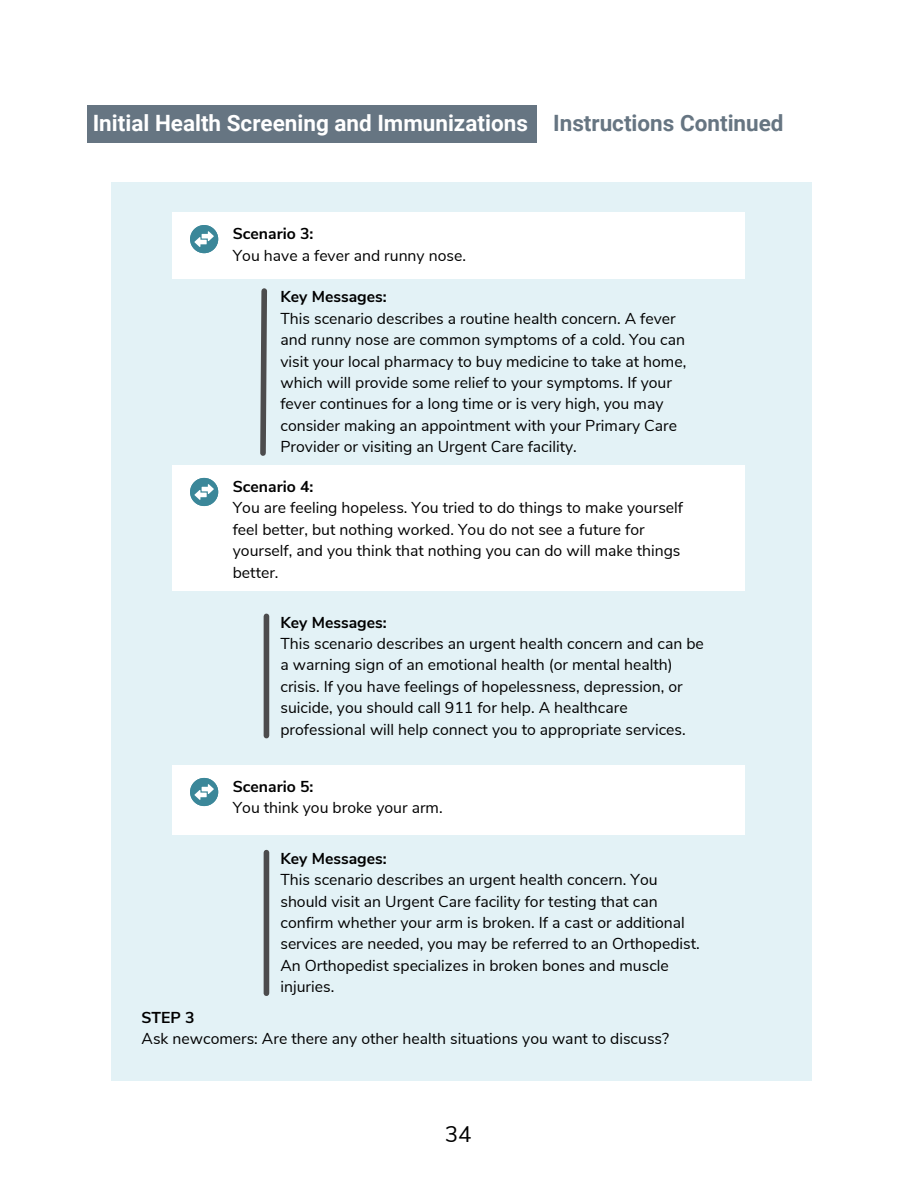
<style>
.page{position:relative;width:918px;height:1188px;background:#fff}
.page>*{position:absolute;margin:0;border:0;box-sizing:border-box;transform-origin:0 0}
.t1{font:700 22.5px "Roboto";color:#fff}
.t2{font:700 22.5px "Roboto";color:#667582}
.t3{font:22.5px "Nunito Sans";color:#000}
.t4{font:15.75px/21.3px "Nunito Sans";color:#000}
.t5{font:700 15.75px "Nunito Sans";color:#000}
</style>
<div class="page">
<div style="left:111px;top:182px;width:701px;height:899px;background:#e3f2f6"></div>
<div style="left:172px;top:212px;width:573px;height:66px;background:#fff"></div>
<svg style="left:260px;top:288px;width:7px;height:168px"></svg>
<div style="left:172px;top:465px;width:573px;height:126px;background:#fff"></div>
<div style="left:264px;top:616px;width:5px;height:120px;background:#4c4c4d"></div>
<div style="left:172px;top:765px;width:573px;height:70px;background:#fff"></div>
<div style="left:264px;top:853px;width:5px;height:140px;background:#4c4c4d"></div>
<svg style="left:190px;top:225px;width:28px;height:28px"></svg>
<svg style="left:190px;top:478px;width:28px;height:28px"></svg>
<svg style="left:190px;top:778px;width:28px;height:28px"></svg>
<div style="left:87px;top:105px;width:450px;height:37px;background:#667582"></div>
<h1 class="t1" style="left:93px;top:110px;width:437px">Initial Health Screening and Immunizations</h1>
<h1 class="t2" style="left:553px;top:110px;width:232px">Instructions Continued</h1>
<p class="t5" style="left:233px;top:223px;width:82px">Scenario 3:</p>
<p class="t4" style="left:233px;top:245px;width:235px">You have a fever and runny nose.</p>
<p class="t5" style="left:280px;top:287px;width:108px">Key Messages:</p>
<p class="t4" style="left:280px;top:308px;width:407px">This scenario describes a routine health concern. A fever and runny nose are common symptoms of a cold. You can visit your local pharmacy to buy medicine to take at home, which will provide some relief to your symptoms. If your fever continues for a long time or is very high, you may consider making an appointment with your Primary Care Provider or visiting an Urgent Care facility.</p>
<p class="t5" style="left:233px;top:476px;width:82px">Scenario 4:</p>
<p class="t4" style="left:233px;top:498px;width:452px">You are feeling hopeless. You tried to do things to make yourself feel better, but nothing worked. You do not see a future for yourself, and you think that nothing you can do will make things better.</p>
<p class="t5" style="left:280px;top:612px;width:108px">Key Messages:</p>
<p class="t4" style="left:280px;top:633px;width:425px">This scenario describes an urgent health concern and can be a warning sign of an emotional health (or mental health) crisis. If you have feelings of hopelessness, depression, or suicide, you should call 911 for help. A healthcare professional will help connect you to appropriate services.</p>
<p class="t5" style="left:233px;top:776px;width:82px">Scenario 5:</p>
<p class="t4" style="left:233px;top:798px;width:211px">You think you broke your arm.</p>
<p class="t5" style="left:280px;top:848px;width:108px">Key Messages:</p>
<p class="t4" style="left:280px;top:870px;width:421px">This scenario describes an urgent health concern. You should visit an Urgent Care facility for testing that can confirm whether your arm is broken. If a cast or additional services are needed, you may be referred to an Orthopedist.<br>An Orthopedist specializes in broken bones and muscle injuries.</p>
<p class="t5" style="left:142px;top:1007px;width:55px">STEP 3</p>
<p class="t4" style="left:142px;top:1028px;width:529px">Ask newcomers: Are there any other health situations you want to discuss?</p>
<h1 class="t3" style="left:445px;top:1119px;width:28px">34</h1>
</div>
